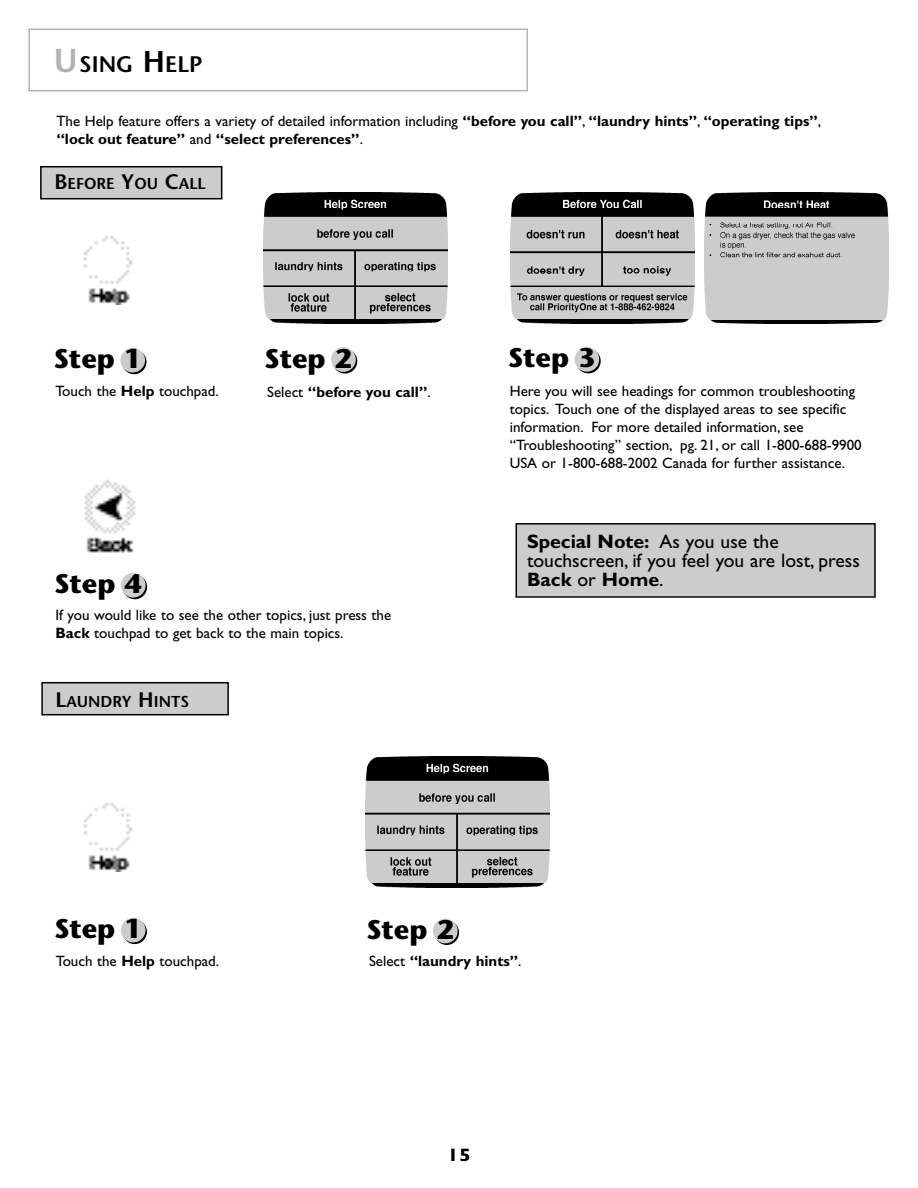
<style>
.page{position:relative;width:918px;height:1188px;background:#fff}
.page>*{position:absolute;margin:0;border:0;box-sizing:border-box;transform-origin:0 0}
.t1{font:700 27px "Stone Sans";color:#000}
.t2{font:600 22.5px "Stone Sans";color:#000}
.t3{font:19.5px/18.8px "Gill Sans";color:#000}
.t4{font:700 18px "Gill Sans";color:#000;scale:1.2 1}
.t5{font:600 15.75px "Stone Sans";color:#000}
.t6{font:15px/18px "Gill Sans";color:#000}
.t7{font:700 15px/18px "Gill Sans";color:#000}
.s1{font-size:33px;color:#b3b3b3}
.s2{font-size:30px}
.s3{font-weight:400}
.s4{font-size:21px}
.s5{font-weight:700}
</style>
<div class="page">
<div style="left:517px;top:525px;width:357px;height:71px;background:#ccc"></div>
<div style="left:516px;top:523px;width:360px;height:75px;border:2px solid #000"></div>
<svg style="left:123px;top:575px;width:24px;height:24px"></svg>
<div style="left:121px;top:573px;width:25px;height:25px;background:#ccc;border-radius:50%"></div>
<div style="left:28px;top:28px;width:500px;height:63px;border:2px solid #b3b3b3"></div>
<svg style="left:122px;top:919px;width:25px;height:25px"></svg>
<div style="left:121px;top:918px;width:25px;height:24px;background:#ccc;border-radius:50%"></div>
<svg style="left:434px;top:920px;width:25px;height:25px"></svg>
<div style="left:433px;top:919px;width:25px;height:24px;background:#ccc;border-radius:50%"></div>
<img style="left:366px;top:756px;width:183px;height:16px">
<img style="left:366px;top:772px;width:183px;height:115px">
<div style="left:43px;top:683px;width:184px;height:31px;background:#ccc"></div>
<div style="left:41px;top:682px;width:188px;height:33px;border:2px solid #000"></div>
<svg style="left:122px;top:350px;width:24px;height:24px"></svg>
<div style="left:120px;top:348px;width:25px;height:24px;background:#ccc;border-radius:50%"></div>
<svg style="left:333px;top:349px;width:24px;height:25px"></svg>
<div style="left:331px;top:347px;width:25px;height:25px;background:#ccc;border-radius:50%"></div>
<img style="left:264px;top:192px;width:183px;height:16px">
<img style="left:264px;top:208px;width:183px;height:115px">
<div style="left:42px;top:167px;width:179px;height:31px;background:#ccc"></div>
<div style="left:40px;top:166px;width:182px;height:33px;border:2px solid #000"></div>
<svg style="left:576px;top:349px;width:25px;height:24px"></svg>
<div style="left:575px;top:347px;width:24px;height:25px;background:#ccc;border-radius:50%"></div>
<img style="left:511px;top:192px;width:183px;height:16px">
<img style="left:511px;top:208px;width:183px;height:115px">
<img style="left:705px;top:193px;width:183px;height:16px">
<img style="left:705px;top:209px;width:183px;height:115px">
<img style="left:84px;top:479px;width:52px;height:74px">
<img style="left:83px;top:235px;width:50px;height:27px">
<img style="left:83px;top:262px;width:50px;height:42px">
<img style="left:83px;top:802px;width:50px;height:27px">
<img style="left:83px;top:829px;width:50px;height:42px">
<h2 class="t2" style="left:54px;top:55px;width:150px"><span class="s1">U</span>SING <span class="s2">H</span>ELP</h2>
<p class="t7" style="left:57px;top:114px;width:766px"><span class="s3">The Help feature offers a variety of detailed information including</span> “before you call”<span class="s3">,</span> “laundry hints”<span class="s3">,</span> “operating tips”<span class="s3">, </span>“lock out feature” <span class="s3">and</span> “select preferences”<span class="s3">.</span></p>
<p class="t5" style="left:54px;top:177px;width:153px"><span class="s4">B</span>EFORE <span class="s4">Y</span>OU <span class="s4">C</span>ALL</p>
<h1 class="t1" style="left:54px;top:348px;width:89px">Step 1</h1>
<h1 class="t1" style="left:265px;top:348px;width:89px">Step 2</h1>
<p class="t6" style="left:55px;top:384px;width:165px">Touch the <span class="s5">Help</span> touchpad.</p>
<p class="t7" style="left:267px;top:384px;width:165px"><span class="s3">Select</span> “before you call”<span class="s3">.</span></p>
<h1 class="t1" style="left:54px;top:573px;width:89px">Step 4</h1>
<p class="t6" style="left:55px;top:608px;width:337px">If you would like to see the other topics, just press the<br><span class="s5">Back</span> touchpad to get back to the main topics.</p>
<p class="t5" style="left:55px;top:695px;width:135px"><span class="s4">L</span>AUNDRY <span class="s4">H</span>INTS</p>
<h1 class="t1" style="left:508px;top:348px;width:89px">Step 3</h1>
<p class="t6" style="left:510px;top:383px;width:354px">Here you will see headings for common troubleshooting topics. Touch one of the displayed areas to see specific information. For more detailed information, see “Troubleshooting” section, pg. 21, or call 1-800-688-9900<br>USA or 1-800-688-2002 Canada for further assistance.</p>
<h3 class="t3" style="left:527px;top:534px;width:334px"><span class="s5">Special Note:</span> As you use the touchscreen, if you feel you are lost, press<br><span class="s5">Back</span> or <span class="s5">Home</span>.</h3>
<h1 class="t1" style="left:54px;top:918px;width:89px">Step 1</h1>
<h1 class="t1" style="left:366px;top:919px;width:89px">Step 2</h1>
<p class="t6" style="left:56px;top:954px;width:165px">Touch the <span class="s5">Help</span> touchpad.</p>
<p class="t7" style="left:369px;top:954px;width:154px"><span class="s3">Select</span> “laundry hints”<span class="s3">.</span></p>
<p class="t4" style="left:447px;top:1148px;width:21px">15</p>
</div>
